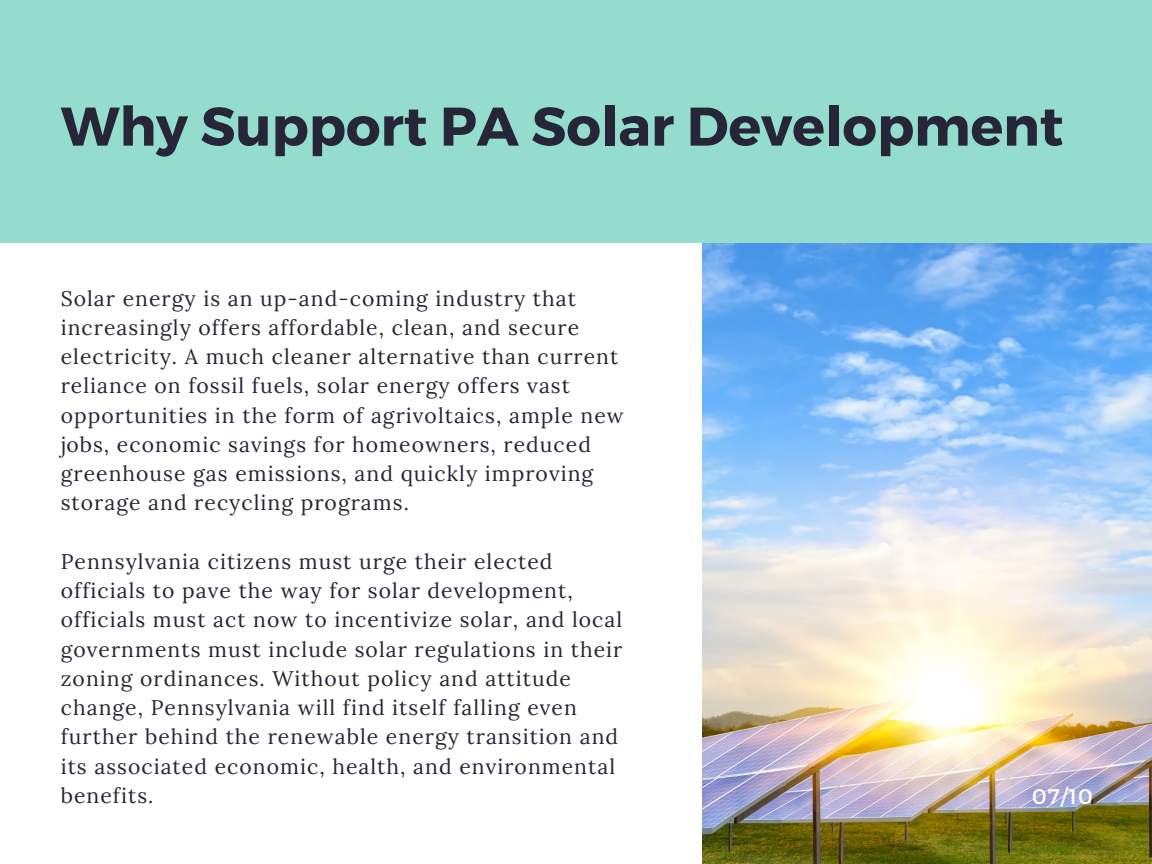
<style>
.page{position:relative;width:1152px;height:864px;background:#fff}
.page>*{position:absolute;margin:0;border:0;box-sizing:border-box;transform-origin:0 0}
.t1{font:700 54.3px "Montserrat";color:#262638}
.t2{font:21.15px/29.2px "Lora";letter-spacing:.05em;color:#262638}
.t3{font:21.15px "Montserrat";color:#fff}
</style>
<div class="page">
<img style="left:702px;top:243px;width:450px;height:621px">
<div style="left:0;top:0;width:1152px;height:243px;background:#94ddcc"></div>
<p class="t1" style="left:61px;top:91px;width:1004px">Why Support PA Solar Development</p>
<p class="t2" style="left:61px;top:283px;width:565px">Solar energy is an up-and-coming industry that increasingly offers affordable, clean, and secure electricity. A much cleaner alternative than current reliance on fossil fuels, solar energy offers vast opportunities in the form of agrivoltaics, ample new jobs, economic savings for homeowners, reduced greenhouse gas emissions, and quickly improving storage and recycling programs.</p>
<p class="t2" style="left:61px;top:547px;width:563px">Pennsylvania citizens must urge their elected officials to pave the way for solar development, officials must act now to incentivize solar, and local governments must include solar regulations in their zoning ordinances. Without policy and attitude change, Pennsylvania will find itself falling even further behind the renewable energy transition and its associated economic, health, and environmental benefits.</p>
<p class="t3" style="left:1032px;top:783px;width:62px">07/10</p>
</div>
